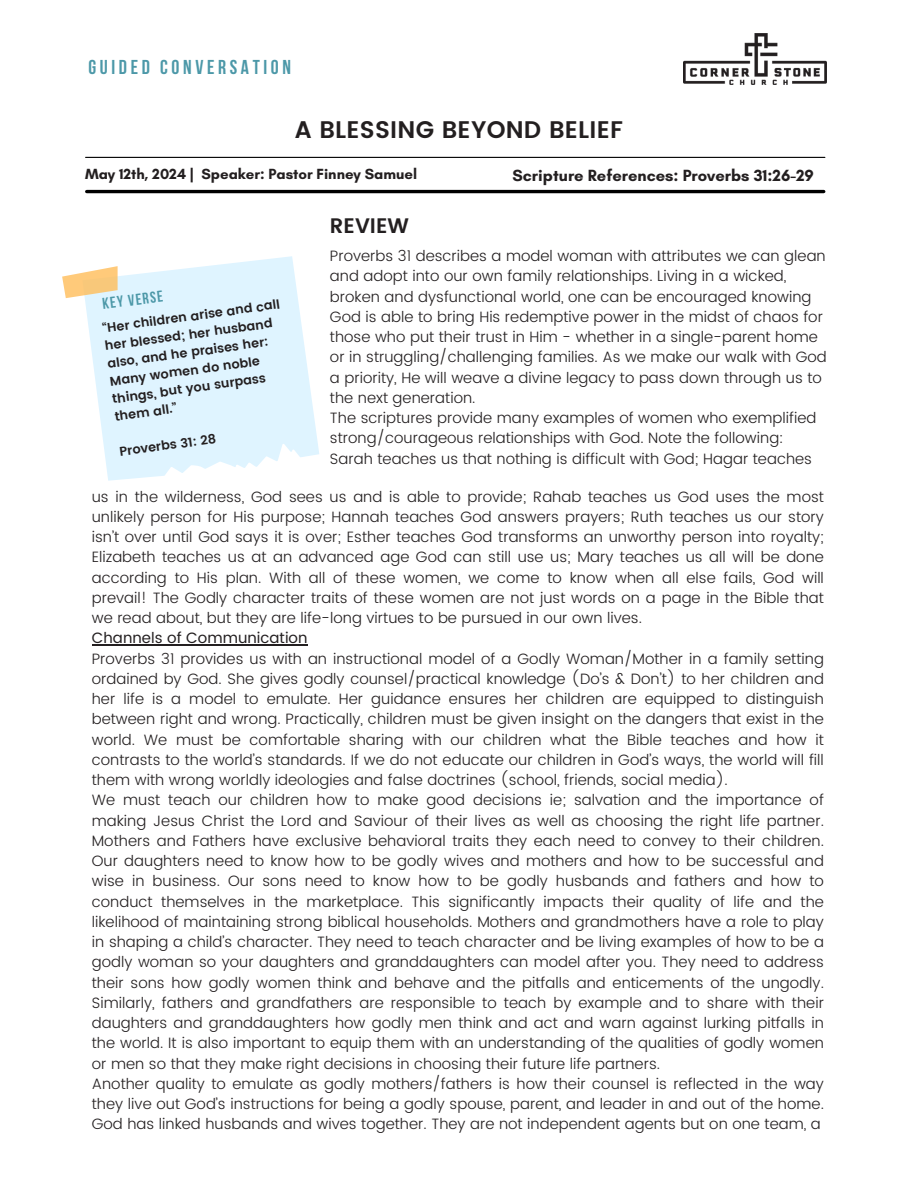
<style>
.page{position:relative;width:918px;height:1188px;background:#fff}
.page>*{position:absolute;margin:0;border:0;box-sizing:border-box;transform-origin:0 0}
.t1{font:600 24px "Poppins";letter-spacing:.01em;color:#231f20}
.t2{font:600 21px "Poppins";color:#231f20}
.t3{font:700 19.95px "Bebas Neue";letter-spacing:.18em;color:#4c98a8}
.t4{font:700 16.5px "Glacial Indifference";color:#231f20}
.t5{font:700 15.75px "Bebas Neue";color:#4c98a8}
.t6{font:300 15px/20.2px "Poppins";color:#231f20}
.t7{font:700 15px "Glacial Indifference";color:#231f20}
.t8{font:600 12.75px/17.9px "Poppins";color:#231f20}
.s1{font-weight:400}
</style>
<div class="page">
<hr style="left:87px;top:190px;width:737px;height:3px;background:#000">
<img style="left:684px;top:34px;width:142px;height:50px">
<svg style="left:85px;top:256px;width:234px;height:225px;fill:#dff4ff"></svg>
<svg style="left:62px;top:266px;width:56px;height:32px"></svg>
<hr style="left:86px;top:157px;width:739px;height:1px;background:#000">
<hr style="left:92px;top:645px;width:216px;height:1px;background:#231f20">
<p class="t3" style="left:88px;top:59px;width:204px">GUIDED CONVERSATION</p>
<p class="t1" style="left:295px;top:115px;width:330px">A BLESSING BEYOND BELIEF</p>
<h1 class="t7" style="left:85px;top:165px;width:334px">May 12th, 2024 | Speaker: Pastor Finney Samuel</h1>
<h3 class="t4" style="left:513px;top:166px;width:303px">Scripture References: Proverbs 31:26-29</h3>
<h4 class="t5" style="left:102px;top:297px;width:62px;rotate:-7deg">KEY verse</h4>
<h3 class="t8" style="left:101px;top:320px;width:181px;rotate:-8deg">“Her children arise and call her blessed; her husband also, and he praises her:<br>Many women do noble things, but you surpass them all.”</h3>
<h2 class="t8" style="left:118px;top:443px;width:99px;rotate:-8deg">Proverbs 31: 28</h2>
<h4 class="t2" style="left:330px;top:214px;width:80px">REVIEW</h4>
<h3 class="t6" style="left:330px;top:246px;width:498px">Proverbs 31 describes a model woman with attributes we can glean and adopt into our own family relationships. Living in a wicked, broken and dysfunctional world, one can be encouraged knowing God is able to bring His redemptive power in the midst of chaos for those who put their trust in Him - whether in a single-parent home or in struggling/challenging families. As we make our walk with God a priority, He will weave a divine legacy to pass down through us to the next generation.<br>The scriptures provide many examples of women who exemplified strong/courageous relationships with God. Note the following:<br>Sarah teaches us that nothing is difficult with God; Hagar teaches</h3>
<p class="t6" style="left:92px;top:486px;width:734px">us in the wilderness, God sees us and is able to provide; Rahab teaches us God uses the most unlikely person for His purpose; Hannah teaches God answers prayers; Ruth teaches us our story isn’t over until God says it is over; Esther teaches God transforms an unworthy person into royalty; Elizabeth teaches us at an advanced age God can still use us; Mary teaches us all will be done according to His plan. With all of these women, we come to know when all else fails, God will prevail! The Godly character traits of these women are not just words on a page in the Bible that we read about, but they are life-long virtues to be pursued in our own lives.<br><span class="s1">Channels of Communication<br></span>Proverbs 31 provides us with an instructional model of a Godly Woman/Mother in a family setting ordained by God. She gives godly counsel/practical knowledge (Do’s &amp; Don’t) to her children and her life is a model to emulate. Her guidance ensures her children are equipped to distinguish between right and wrong. Practically, children must be given insight on the dangers that exist in the world. We must be comfortable sharing with our children what the Bible teaches and how it contrasts to the world’s standards. If we do not educate our children in God’s ways, the world will fill them with wrong worldly ideologies and false doctrines (school, friends, social media).<br>We must teach our children how to make good decisions ie; salvation and the importance of making Jesus Christ the Lord and Saviour of their lives as well as choosing the right life partner.<br>Mothers and Fathers have exclusive behavioral traits they each need to convey to their children.<br>Our daughters need to know how to be godly wives and mothers and how to be successful and wise in business. Our sons need to know how to be godly husbands and fathers and how to conduct themselves in the marketplace. This significantly impacts their quality of life and the likelihood of maintaining strong biblical households. Mothers and grandmothers have a role to play in shaping a child’s character. They need to teach character and be living examples of how to be a godly woman so your daughters and granddaughters can model after you. They need to address their sons how godly women think and behave and the pitfalls and enticements of the ungodly.<br>Similarly, fathers and grandfathers are responsible to teach by example and to share with their daughters and granddaughters how godly men think and act and warn against lurking pitfalls in the world. It is also important to equip them with an understanding of the qualities of godly women or men so that they make right decisions in choosing their future life partners.<br>Another quality to emulate as godly mothers/fathers is how their counsel is reflected in the way they live out God’s instructions for being a godly spouse, parent, and leader in and out of the home.<br>God has linked husbands and wives together. They are not independent agents but on one team, a</p>
</div>
